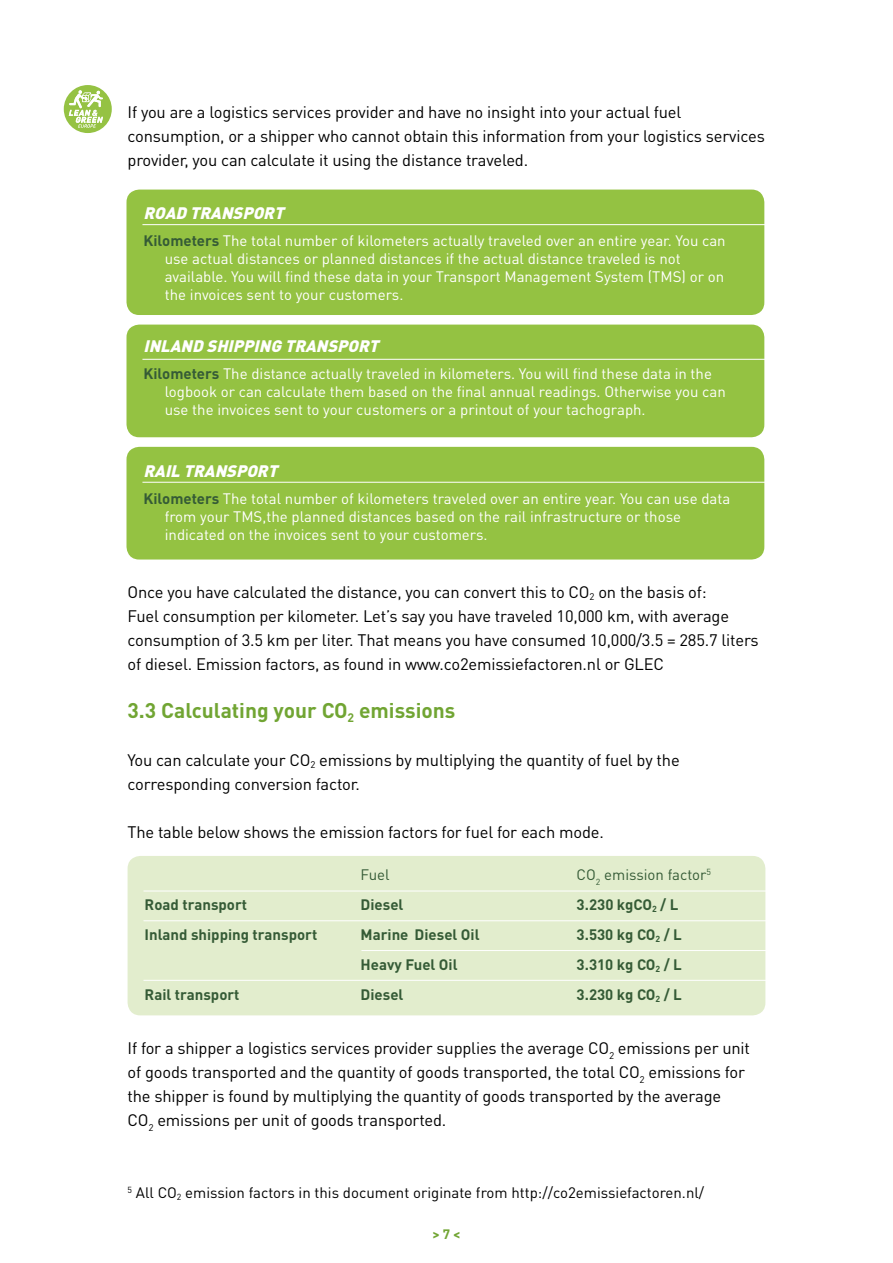
<style>
.page{position:relative;width:893px;height:1263px;background:#fff}
.page>*{position:absolute;margin:0;border:0;box-sizing:border-box;transform-origin:0 0}
.t1{font:700 21px "DIN Pro";color:#71a533}
.t2{font:16.5px/24px "DIN Pro";letter-spacing:-.01em;color:#000}
.t3{font:italic 900 16.5px "DIN Pro";color:#fff}
.t4{font:15px/18px "DIN Pro";color:#fff}
.t5{font:700 15px "DIN Pro";color:#355b36}
.t6{font:15px "DIN Pro";color:#000}
.t7{font:15px "DIN Pro";color:#355b36}
.t8{font:700 13.5px "DIN Pro";color:#71a533}
.s1{font-weight:700;color:#355b36}
</style>
<div class="page">
<div style="left:126px;top:447px;width:638px;height:112px;background:#94c242;border-radius:13px"></div>
<div style="left:126px;top:325px;width:638px;height:112px;background:#94c242;border-radius:13px"></div>
<div style="left:126px;top:190px;width:638px;height:125px;background:#94c242;border-radius:13px"></div>
<hr style="left:142px;top:224px;width:687px;height:1px;background:#fff">
<hr style="left:142px;top:359px;width:687px;height:1px;background:#fff">
<hr style="left:142px;top:482px;width:687px;height:1px;background:#fff">
<div style="left:128px;top:856px;width:637px;height:159px;background:#e2edcd;border-radius:13px"></div>
<hr style="left:144px;top:891px;width:686px;height:1px;background:#fff">
<hr style="left:144px;top:920px;width:686px;height:1px;background:#fff">
<hr style="left:361px;top:950px;width:469px;height:1px;background:#fff">
<hr style="left:144px;top:980px;width:686px;height:1px;background:#fff">
<svg style="left:64px;top:85px;width:48px;height:48px"></svg>
<p class="t2" style="left:128px;top:99px;width:639px">If you are a logistics services provider and have no insight into your actual fuel consumption, or a shipper who cannot obtain this information from your logistics services provider, you can calculate it using the distance traveled.</p>
<p class="t3" style="left:144px;top:202px;width:147px">ROAD TRANSPORT</p>
<p class="t4" style="left:165px;top:231px;width:562px;text-indent:-21px"><span class="s1">Kilometers</span> The total number of kilometers actually traveled over an entire year. You can use actual distances or planned distances if the actual distance traveled is not available. You will find these data in your Transport Management System (TMS) or on the invoices sent to your customers.</p>
<p class="t3" style="left:144px;top:335px;width:241px">INLAND SHIPPING TRANSPORT</p>
<p class="t4" style="left:165px;top:365px;width:562px;text-indent:-21px"><span class="s1">Kilometers</span> The distance actually traveled in kilometers. You will find these data in the logbook or can calculate them based on the final annual readings. Otherwise you can use the invoices sent to your customers or a printout of your tachograph.</p>
<p class="t3" style="left:144px;top:460px;width:140px">RAIL TRANSPORT</p>
<p class="t4" style="left:165px;top:489px;width:567px;text-indent:-21px"><span class="s1">Kilometers</span> The total number of kilometers traveled over an entire year. You can use data from your TMS,the planned distances based on the rail infrastructure or those indicated on the invoices sent to your customers.</p>
<p class="t2" style="left:128px;top:579px;width:633px">Once you have calculated the distance, you can convert this to CO<sub>2</sub> on the basis of:<br>Fuel consumption per kilometer. Let’s say you have traveled 10,000 km, with average consumption of 3.5 km per liter. That means you have consumed 10,000/3.5 = 285.7 liters of diesel. Emission factors, as found in www.co2emissiefactoren.nl or GLEC</p>
<p class="t1" style="left:128px;top:696px;width:329px">3.3 Calculating your CO<sub>2</sub> emissions</p>
<p class="t2" style="left:128px;top:747px;width:554px">You can calculate your CO<sub>2</sub> emissions by multiplying the quantity of fuel by the corresponding conversion factor.</p>
<p class="t2" style="left:128px;top:819px;width:478px">The table below shows the emission factors for fuel for each mode.</p>
<p class="t7" style="left:361px;top:865px;width:31px">Fuel</p>
<p class="t7" style="left:577px;top:865px;width:136px">CO<sub>2</sub> emission factor<sup>5</sup></p>
<p class="t5" style="left:145px;top:895px;width:104px">Road transport</p>
<p class="t5" style="left:361px;top:895px;width:44px">Diesel</p>
<p class="t5" style="left:577px;top:895px;width:103px">3.230 kgCO<sub>2</sub> / L</p>
<p class="t5" style="left:145px;top:925px;width:174px">Inland shipping transport</p>
<p class="t5" style="left:361px;top:925px;width:120px">Marine Diesel Oil</p>
<p class="t5" style="left:577px;top:925px;width:107px">3.530 kg CO<sub>2</sub> / L</p>
<p class="t5" style="left:361px;top:955px;width:99px">Heavy Fuel Oil</p>
<p class="t5" style="left:577px;top:955px;width:107px">3.310 kg CO<sub>2</sub> / L</p>
<p class="t5" style="left:145px;top:985px;width:97px">Rail transport</p>
<p class="t5" style="left:361px;top:985px;width:44px">Diesel</p>
<p class="t5" style="left:577px;top:985px;width:107px">3.230 kg CO<sub>2</sub> / L</p>
<p class="t2" style="left:128px;top:1035px;width:624px">If for a shipper a logistics services provider supplies the average CO<sub>2</sub> emissions per unit of goods transported and the quantity of goods transported, the total CO<sub>2</sub> emissions for the shipper is found by multiplying the quantity of goods transported by the average CO<sub>2</sub> emissions per unit of goods transported.</p>
<p class="t6" style="left:128px;top:1183px;width:578px"><sup>5</sup> All CO<sub>2</sub> emission factors in this document originate from http://co2emissiefactoren.nl/</p>
<p class="t8" style="left:432px;top:1225px;width:30px">&gt; 7 &lt;</p>
</div>
